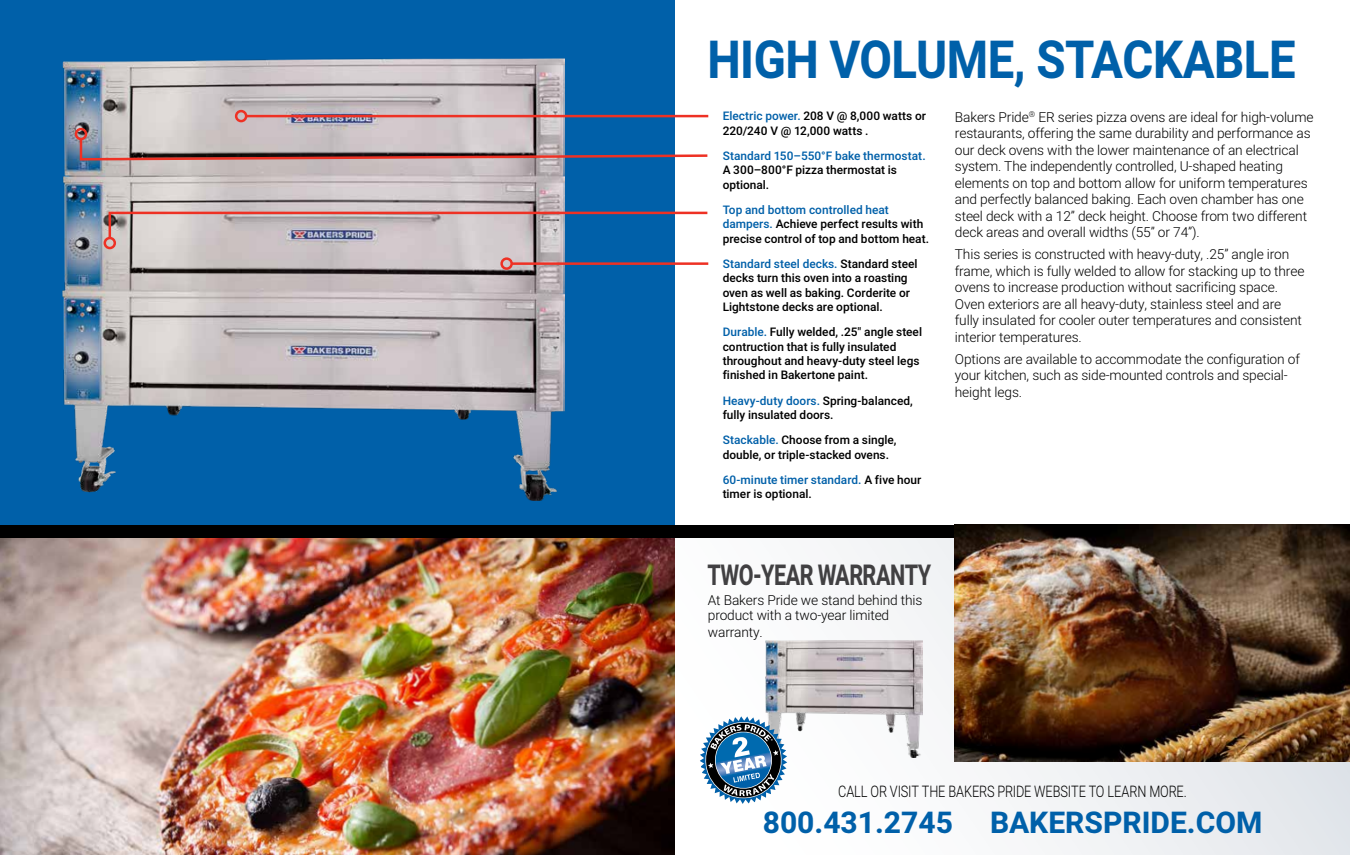
<style>
.page{position:relative;width:1350px;height:855px;background:#fff}
.page>*{position:absolute;margin:0;border:0;box-sizing:border-box;transform-origin:0 0}
.t1{font:700 52.5px "Heebo";letter-spacing:-.01em;color:#0060a9;scale:.9 1}
.t2{font:700 30px "Heebo";color:#0060a9}
.t3{font:700 28.75px "Heebo";letter-spacing:-.025em;color:#414042;scale:.75 1}
.t4{font:300 15.88px "Heebo";letter-spacing:-.01em;color:#000;scale:.8 1}
.t5{font:300 13.75px/16.5px "Heebo";letter-spacing:-.01em;color:#000}
.t6{font:500 11.88px/14.2px "Heebo";color:#000}
.t7{font:500 11.88px "Heebo";color:#0060a9}
.s1{color:#0060a9}
</style>
<div class="page">
<div style="left:0;top:0;width:675px;height:526px;background:#0060a9"></div>
<svg style="left:846px;top:538px;width:504px;height:317px"></svg>
<img style="left:0;top:538px;width:675px;height:317px">
<div style="left:0;top:525px;width:1350px;height:13px;background:#000"></div>
<img style="left:955px;top:525px;width:395px;height:236px">
<img style="left:765px;top:640px;width:158px;height:117px">
<img style="left:62px;top:58px;width:502px;height:443px">
<hr style="left:246px;top:115px;width:462px;height:2px;background:#ee3124">
<div style="left:235px;top:110px;width:12px;height:12px;border:2px solid #ee3124;border-radius:50%"></div>
<svg style="left:79px;top:137px;width:629px;height:25px"></svg>
<div style="left:75px;top:128px;width:12px;height:12px;border:2px solid #ee3124;border-radius:50%"></div>
<svg style="left:107px;top:210px;width:601px;height:31px"></svg>
<div style="left:104px;top:237px;width:12px;height:12px;border:2px solid #ee3124;border-radius:50%"></div>
<hr style="left:512px;top:262px;width:196px;height:3px;background:#ee3124">
<div style="left:500px;top:257px;width:13px;height:13px;border:2px solid #ee3124;border-radius:50%"></div>
<svg style="left:700px;top:716px;width:87px;height:88px"></svg>
<h1 class="t1" style="left:707px;top:23px;width:655px">HIGH VOLUME, STACKABLE</h1>
<p class="t6" style="left:723px;top:109px;width:205px"><span class="s1">Electric power.</span> 208 V @ 8,000 watts or<br>220/240 V @ 12,000 watts .</p>
<p class="t7" style="left:723px;top:148px;width:204px">Standard 150–550°F bake thermostat.</p>
<p class="t6" style="left:723px;top:163px;width:176px">A 300–800°F pizza thermostat is optional.</p>
<p class="t6" style="left:723px;top:203px;width:208px"><span class="s1">Top and bottom controlled heat dampers.</span> Achieve perfect results with precise control of top and bottom heat.</p>
<p class="t6" style="left:723px;top:257px;width:196px"><span class="s1">Standard steel decks.</span> Standard steel decks turn this oven into a roasting oven as well as baking. Corderite or Lightstone decks are optional.</p>
<p class="t6" style="left:723px;top:325px;width:201px"><span class="s1">Durable.</span> Fully welded, .25" angle steel contruction that is fully insulated throughout and heavy-duty steel legs finished in Bakertone paint.</p>
<p class="t6" style="left:723px;top:393px;width:192px"><span class="s1">Heavy-duty doors.</span> Spring-balanced, fully insulated doors.</p>
<p class="t6" style="left:723px;top:433px;width:175px"><span class="s1">Stackable.</span> Choose from a single, double, or triple-stacked ovens.</p>
<p class="t6" style="left:723px;top:473px;width:200px"><span class="s1">60-minute timer standard.</span> A five hour timer is optional.</p>
<p class="t5" style="left:955px;top:108px;width:360px">Bakers Pride<sup>®</sup> ER series pizza ovens are ideal for high-volume restaurants, offering the same durability and performance as our deck ovens with the lower maintenance of an electrical system. The independently controlled, U-shaped heating elements on top and bottom allow for uniform temperatures and perfectly balanced baking. Each oven chamber has one steel deck with a 12” deck height. Choose from two different deck areas and overall widths (55” or 74”).</p>
<p class="t5" style="left:955px;top:246px;width:351px">This series is constructed with heavy-duty, .25” angle iron frame, which is fully welded to allow for stacking up to three ovens to increase production without sacrificing space.<br>Oven exteriors are all heavy-duty, stainless steel and are fully insulated for cooler outer temperatures and consistent interior temperatures.</p>
<p class="t5" style="left:955px;top:350px;width:347px">Options are available to accommodate the configuration of your kitchen, such as side-mounted controls and special&shy;height legs.</p>
<h3 class="t3" style="left:707px;top:554px;width:300px">TWO-YEAR WARRANTY</h3>
<p class="t5" style="left:708px;top:593px;width:216px;line-height:15px">At Bakers Pride we stand behind this product with a two-year limited</p>
<p class="t5" style="left:708px;top:624px;width:56px">warranty.</p>
<p class="t4" style="left:838px;top:781px;width:437px">CALL OR VISIT THE BAKERS PRIDE WEBSITE TO LEARN MORE.</p>
<h2 class="t2" style="left:763px;top:802px;width:501px">800.431.2745 BAKERSPRIDE.COM</h2>
</div>
